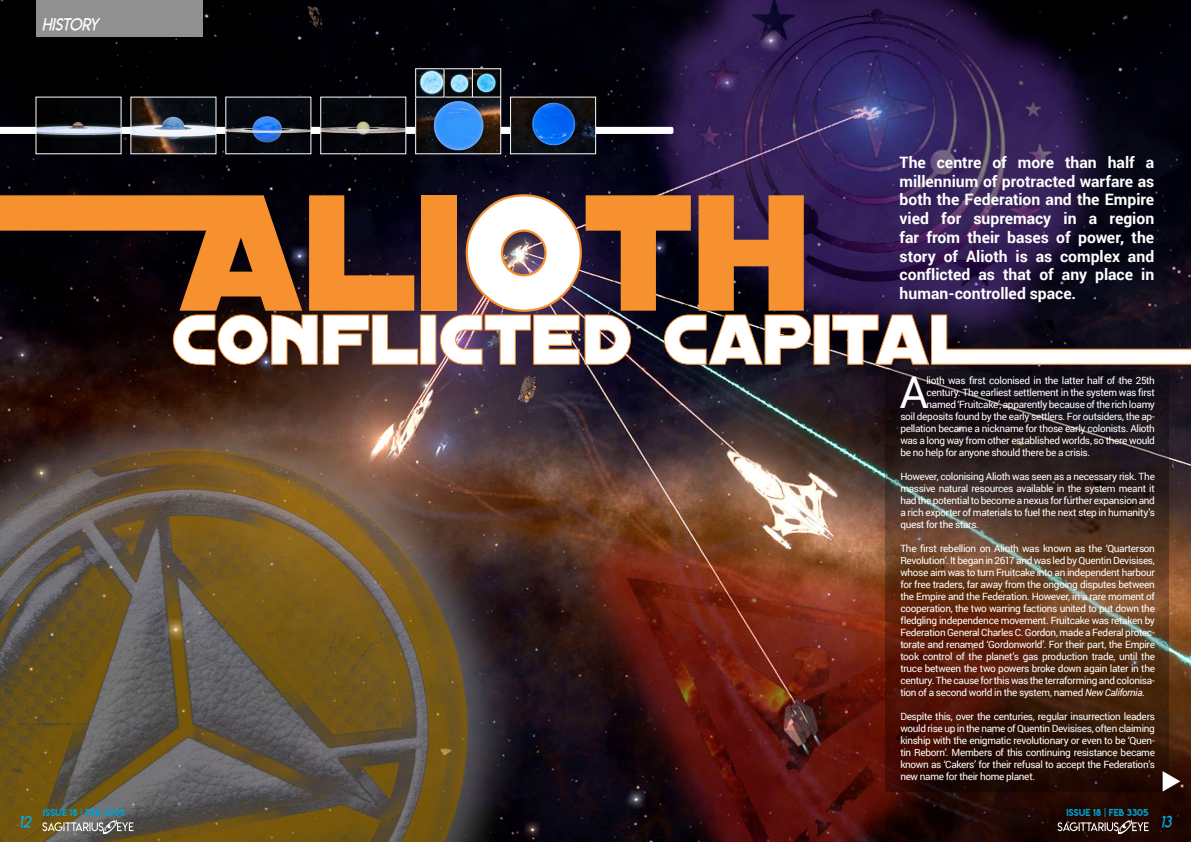
<style>
.page{position:relative;width:1191px;height:842px;background:#fff}
.page>*{position:absolute;margin:0;border:0;box-sizing:border-box;transform-origin:0 0}
.SAGi_1st_drop{font:43.8px "Roboto";color:#fff}
.SAGi_runner{font:17px "Lemon Milklightitalic";letter-spacing:-.01em;color:#fff}
.t1{font:16px "Lemon Milklightitalic";color:#00aeef}
.SAGi_intro_norule{font:700 15.7px/18.7px "Roboto";color:#fff;text-align:justify}
.SAGi_main_body{font:10px/12px "Roboto";letter-spacing:-.03em;color:#fff;text-align:justify}
.SAGi_1st_drop-2{font:10px "Roboto";letter-spacing:-.035em;color:#fff}
.t2{font:9px "Lemon Milk";letter-spacing:.01em;color:#009eca}
.s1{font-style:italic}
</style>
<div class="page">
<img style="left:0;top:0;width:1191px;height:842px">
<svg style="left:885px;top:369px;width:283px;height:422px;background:#412317"></svg>
<svg style="left:0;top:127px;width:673px;height:7px"></svg>
<svg style="left:1162px;top:771px;width:18px;height:20px"></svg>
<img style="left:38px;top:99px;width:82px;height:53px">
<img style="left:132px;top:99px;width:82px;height:53px">
<img style="left:227px;top:99px;width:82px;height:53px">
<img style="left:322px;top:99px;width:82px;height:53px">
<img style="left:417px;top:70px;width:82px;height:82px">
<div style="left:415px;top:97px;width:86px;height:57px;border:1px solid #fff"></div>
<img style="left:512px;top:99px;width:82px;height:53px">
<div style="left:510px;top:97px;width:86px;height:57px;border:1px solid #fff"></div>
<div style="left:472px;top:68px;width:29px;height:30px;border:1px solid #fff"></div>
<div style="left:36px;top:0;width:166px;height:36px;background:#909090"></div>
<svg style="left:173px;top:314px;width:1018px;height:52px"></svg>
<svg style="left:698px;top:195px;width:106px;height:116px;background:#bd6f31"></svg>
<svg style="left:464px;top:193px;width:227px;height:120px"></svg>
<div style="left:421px;top:195px;width:35px;height:116px;background:#f79130"></div>
<svg style="left:309px;top:195px;width:105px;height:116px;background:#895124"></svg>
<svg style="left:0;top:195px;width:302px;height:116px;background:#75441a"></svg>
<svg style="left:1109px;top:812px;width:32px;height:23px"></svg>
<svg style="left:1057px;top:822px;width:91px;height:9px"></svg>
<svg style="left:94px;top:812px;width:32px;height:23px"></svg>
<svg style="left:42px;top:822px;width:91px;height:9px"></svg>
<p class="SAGi_runner" style="left:42px;top:14px;width:58px">HISTORY</p>
<p class="SAGi_intro_norule" style="left:899px;top:152px;width:256px">The centre of more than half a millennium of protracted warfare as both the Federation and the Empire vied for supremacy in a region far from their bases of power, the story of Alioth is as complex and conflicted as that of any place in human-controlled space.</p>
<p class="SAGi_1st_drop" style="left:900px;top:362px;width:30px">A</p>
<p class="SAGi_1st_drop-2" style="left:926px;top:373px;width:230px">lioth was first colonised in the latter half of the 25th</p>
<p class="SAGi_1st_drop-2" style="left:926px;top:385px;width:230px">century. The earliest settlement in the system was first</p>
<p class="SAGi_1st_drop-2" style="left:926px;top:397px;width:230px">named ‘Fruitcake’, apparently because of the rich loamy</p>
<p class="SAGi_1st_drop-2" style="left:900px;top:409px;width:256px">soil deposits found by the early settlers. For outsiders, the ap-</p>
<p class="SAGi_1st_drop-2" style="left:900px;top:421px;width:256px">pellation became a nickname for those early colonists. Alioth</p>
<p class="SAGi_1st_drop-2" style="left:900px;top:433px;width:256px">was a long way from other established worlds, so there would</p>
<p class="SAGi_1st_drop-2" style="left:900px;top:445px;width:191px">be no help for anyone should there be a crisis.</p>
<p class="SAGi_main_body" style="left:900px;top:470px;width:256px">However, colonising Alioth was seen as a necessary risk. The massive natural resources available in the system meant it had the potential to become a nexus for further expansion and a rich exporter of materials to fuel the next step in humanity’s quest for the stars.</p>
<p class="SAGi_main_body" style="left:900px;top:542px;width:256px">The first rebellion on Alioth was known as the ‘Quarterson Revolution’. It began in 2617 and was led by Quentin Devisises, whose aim was to turn Fruitcake into an independent harbour for free traders, far away from the ongoing disputes between the Empire and the Federation. However, in a rare moment of cooperation, the two warring factions united to put down the fledgling independence movement. Fruitcake was retaken by Federation General Charles C. Gordon, made a Federal protec&shy;torate and renamed ‘Gordonworld’. For their part, the Empire took control of the planet’s gas production trade, until the truce between the two powers broke down again later in the century. The cause for this was the terraforming and colonisa&shy;tion of a second world in the system, named <span class="s1">New California</span>.</p>
<p class="SAGi_main_body" style="left:900px;top:710px;width:256px">Despite this, over the centuries, regular insurrection leaders would rise up in the name of Quentin Devisises, often claiming kinship with the enigmatic revolutionary or even to be ‘Quen&shy;tin Reborn’. Members of this continuing resistance became known as ‘Cakers’ for their refusal to accept the Federation’s new name for their home planet.</p>
<p class="t2" style="left:43px;top:806px;width:84px">ISSUE 18 | FEB 3305</p>
<p class="t2" style="left:1066px;top:806px;width:84px">ISSUE 18 | FEB 3305</p>
<h3 class="t1" style="left:19px;top:812px;width:13px">12</h3>
<h3 class="t1" style="left:1160px;top:812px;width:12px">13</h3>
</div>
